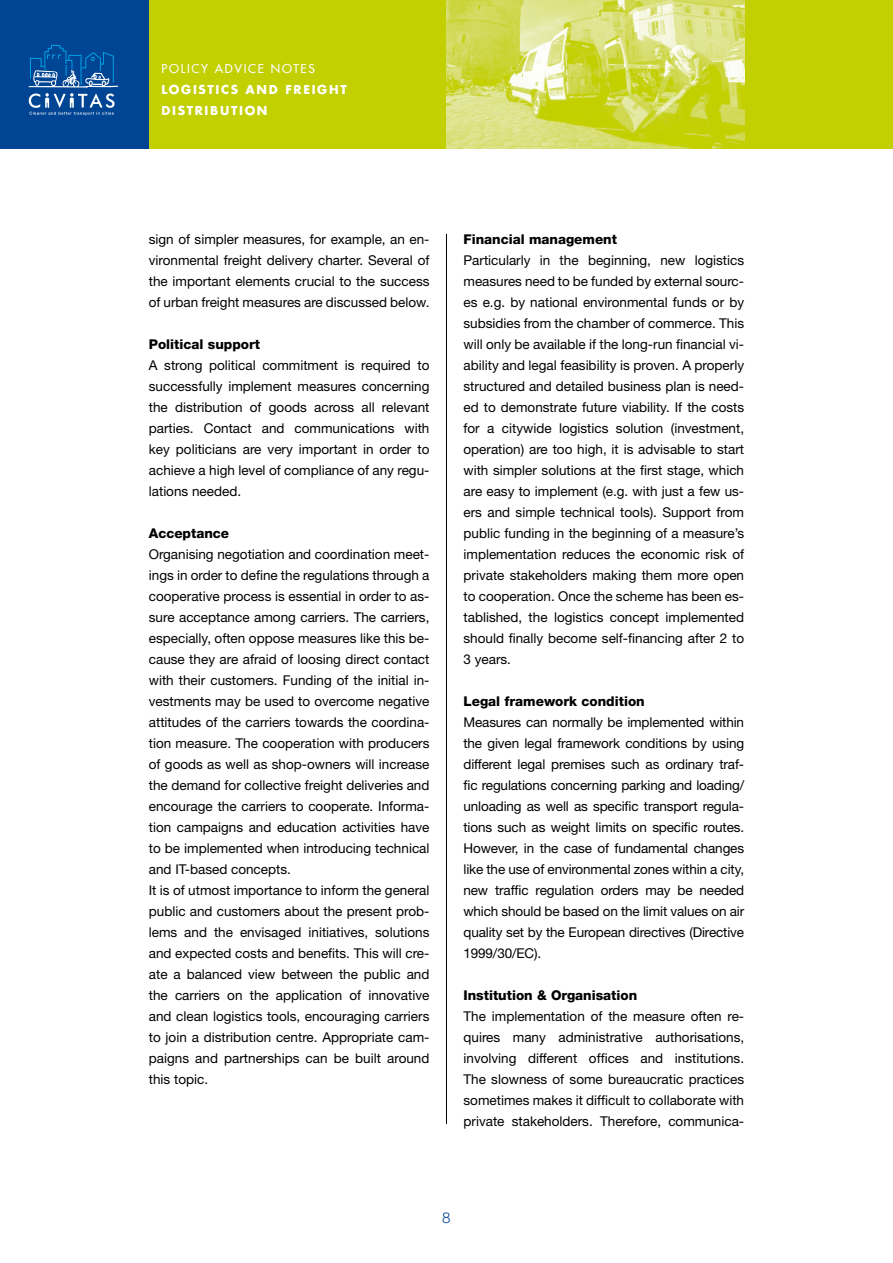
<style>
.page{position:relative;width:893px;height:1263px;background:#fff}
.page>*{position:absolute;margin:0;border:0;box-sizing:border-box;transform-origin:0 0}
.t1{font:300 15px "Helvetica Neue LT Pro";color:#004494}
.t2{font:13.5px/21px "Helvetica Neue LT Pro";color:#000;text-align:justify}
.t3{font:800 13.5px "Helvetica Neue LT Pro";color:#000}
.t4{font:700 12px/21px "Futura Com";letter-spacing:.14em;color:#fff}
.t5{font:500 12px "Futura Com";letter-spacing:.14em;color:#fff}
</style>
<div class="page">
<div style="left:0;top:0;width:893px;height:149px;background:#c2cf00"></div>
<div style="left:0;top:0;width:149px;height:149px;background:#004494"></div>
<svg style="left:29px;top:45px;width:89px;height:70px"></svg>
<img style="left:446px;top:0;width:298px;height:149px">
<hr style="left:892px;top:0;width:1px;height:149px;background:#004494">
<hr style="left:446px;top:234px;width:1px;height:890px;background:#000">
<p class="t5" style="left:162px;top:60px;width:155px">POLICY ADVICE N OTE S</p>
<p class="t4" style="left:162px;top:79px;width:187px">LOGISTICS AND FREIGHT<br>DISTRIBUTION</p>
<p class="t2" style="left:149px;top:228px;width:282px">sign of simpler measures, for example, an en&shy;vironmental freight delivery charter. Several of the important elements crucial to the success of urban freight measures are discussed below.</p>
<p class="t3" style="left:149px;top:336px;width:113px">Political support</p>
<p class="t2" style="left:149px;top:354px;width:282px">A strong political commitment is required to successfully implement measures concerning the distribution of goods across all relevant parties. Contact and communications with key politicians are very important in order to achieve a high level of compliance of any regu&shy;lations needed.</p>
<p class="t3" style="left:149px;top:525px;width:82px">Acceptance</p>
<p class="t2" style="left:149px;top:543px;width:282px;text-align:left">Organising negotiation and coordination meet&shy;ings in order to define the regulations through a cooperative process is essential in order to as&shy;sure acceptance among carriers. The carriers, especially, often oppose measures like this be&shy;cause they are afraid of loosing direct contact with their customers. Funding of the initial in&shy;vestments may be used to overcome negative attitudes of the carriers towards the coordina&shy;tion measure. The cooperation with producers of goods as well as shop-owners will increase the demand for collective freight deliveries and encourage the carriers to cooperate. Informa&shy;tion campaigns and education activities have to be implemented when introducing technical and IT-based concepts.<br>It is of utmost importance to inform the general public and customers about the present prob&shy;lems and the envisaged initiatives, solutions and expected costs and benefits. This will cre&shy;ate a balanced view between the public and the carriers on the application of innovative and clean logistics tools, encouraging carriers to join a distribution centre. Appropriate cam&shy;paigns and partnerships can be built around this topic.</p>
<p class="t3" style="left:463px;top:231px;width:155px">Financial management</p>
<p class="t2" style="left:463px;top:249px;width:282px">Particularly in the beginning, new logistics measures need to be funded by external sourc&shy;es e.g. by national environmental funds or by subsidies from the chamber of commerce. This will only be available if the long-run financial vi&shy;ability and legal feasibility is proven. A properly structured and detailed business plan is need&shy;ed to demonstrate future viability. If the costs for a citywide logistics solution (investment, operation) are too high, it is advisable to start with simpler solutions at the first stage, which are easy to implement (e.g. with just a few us&shy;ers and simple technical tools). Support from public funding in the beginning of a measure’s implementation reduces the economic risk of private stakeholders making them more open to cooperation. Once the scheme has been es&shy;tablished, the logistics concept implemented should finally become self-financing after 2 to 3 years.</p>
<p class="t3" style="left:463px;top:693px;width:183px">Legal framework condition</p>
<p class="t2" style="left:463px;top:711px;width:282px">Measures can normally be implemented within the given legal framework conditions by using different legal premises such as ordinary traf&shy;fic regulations concerning parking and loading/ unloading as well as specific transport regula&shy;tions such as weight limits on specific routes.<br>However, in the case of fundamental changes like the use of environmental zones within a city, new traffic regulation orders may be needed which should be based on the limit values on air quality set by the European directives (Directive 1999/30/EC).</p>
<p class="t3" style="left:463px;top:987px;width:175px">Institution &amp; Organisation</p>
<p class="t2" style="left:463px;top:1005px;width:282px">The implementation of the measure often re&shy;quires many administrative authorisations, involving different offices and institutions.<br>The slowness of some bureaucratic practices sometimes makes it difficult to collaborate with private stakeholders. Therefore, communica-</p>
<p class="t1" style="left:442px;top:1208px;width:10px">8</p>
</div>
